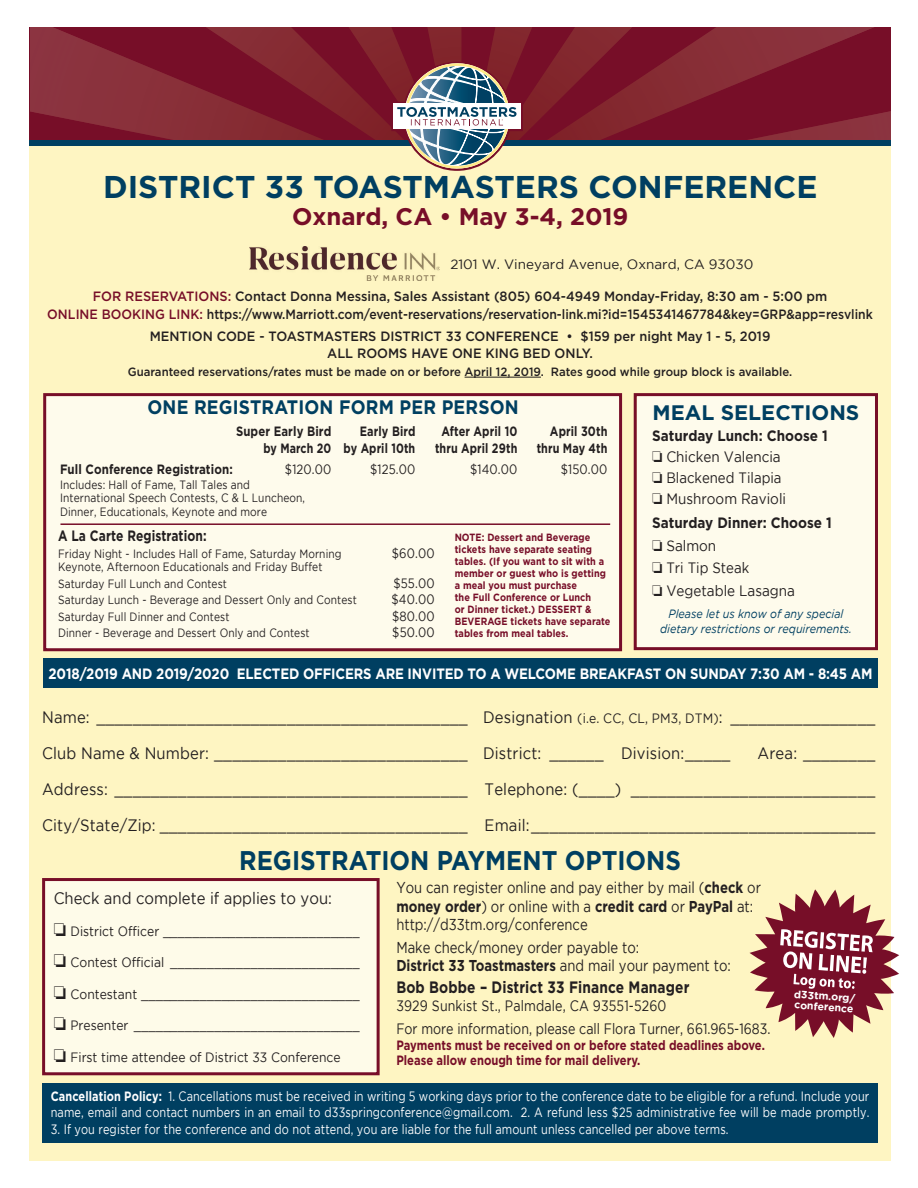
<style>
.page{position:relative;width:918px;height:1188px;background:#fff}
.page>*{position:absolute;margin:0;border:0;box-sizing:border-box;transform-origin:0 0}
.t1{font:700 31.5px "Gotham";color:#003f61}
.t2{font:700 27px "Gotham";color:#003f61;scale:.9 1}
.t3{font:700 24px "Gotham";color:#770e28}
.t4{font:700 21px "Gotham";color:#003f61}
.t5{font:700 19.5px "Gotham";letter-spacing:.01em;color:#003f61;scale:.9 1}
.t6{font:16.5px/36px "Gotham";letter-spacing:.01em;color:#231f20;scale:.9 1}
.t7{font:700 16.5px "Gotham";letter-spacing:.01em;color:#231f20;scale:.83 1}
.t8{font:15.75px/19.5px "Gotham";color:#231f20;scale:.83 1}
.t9{font:700 15.75px "Gotham";color:#231f20;scale:.83 1}
.t10{font:15px/22.5px "Gotham";color:#231f20;scale:.83 1}
.t11{font:700 15px "Gotham";letter-spacing:-.01em;color:#fff;scale:.88 1}
.t12{font:700 15px/24px "Gotham";color:#231f20;scale:.9 1}
.t13{font:15px "Gotham";color:#231f20;scale:.9 1}
.t14{font:15px "Gotham";color:#231f20;scale:.88 1}
.t15{font:700 15px "Gotham";color:#231f20;scale:.8 1}
.t16{font:13.5px/16.5px "Gotham";letter-spacing:.01em;color:#fff;scale:.81 1}
.t17{font:500 13.5px/18px "Gotham";color:#231f20;text-align:center;scale:.95 1}
.t18{font:13.5px "Gotham";color:#231f20;scale:.9 1}
.t19{font:700 13.5px/15px "Gotham";color:#770e28;scale:.83 1}
.t20{font:13.5px "Gotham";color:#231f20;scale:.85 1}
.t21{font:13.5px "Gotham";color:#231f20}
.t22{font:700 13.5px "Gotham";letter-spacing:.01em;color:#231f20;scale:.81 1}
.t23{font:700 13.5px "Gotham";letter-spacing:.01em;color:#231f20;scale:.85 1}
.t24{font:700 13.5px "Gotham";letter-spacing:.01em;color:#231f20;scale:.8 1}
.t25{font:700 13.5px "Gotham";letter-spacing:.01em;color:#231f20;scale:.79 1}
.t26{font:700 13.5px "Gotham";letter-spacing:.01em;color:#231f20;scale:.84 1}
.t27{font:12px/13.5px "Gotham";letter-spacing:.01em;color:#231f20;scale:.85 1}
.t28{font:500 12px "Gotham";color:#231f20;scale:.95 1}
.t29{font:italic 12px/15px "Gotham";color:#003f61;text-align:center;scale:.9 1}
.t30{font:700 10.5px/12px "Gotham";letter-spacing:.01em;color:#770e28;scale:.87 1}
.t31{font:700 10.5px/10.5px "Gotham";color:#fff}
.s1{color:#770e28}
.s2{font-weight:400}
.s3{font-size:13.5px}
.s4{font-weight:700}
</style>
<div class="page">
<div style="left:29px;top:27px;width:862px;height:1134px;background:#fef5c2"></div>
<div style="left:46px;top:395px;width:575px;height:255px;background:#fefbec"></div>
<div style="left:43px;top:393px;width:579px;height:258px;border:3px solid #770e28"></div>
<div style="left:637px;top:394px;width:240px;height:256px;background:#fefbec"></div>
<div style="left:634px;top:393px;width:244px;height:257px;border:3px solid #770e28"></div>
<hr style="left:465px;top:377px;width:76px;height:1px;background:#231f20">
<div style="left:43px;top:659px;width:835px;height:29px;background:#003f61"></div>
<div style="left:44px;top:880px;width:334px;height:195px;background:#fefbe9"></div>
<div style="left:42px;top:878px;width:338px;height:197px;border:3px solid #770e28"></div>
<div style="left:42px;top:1083px;width:836px;height:60px;background:#003f61"></div>
<svg style="left:30px;top:27px;width:861px;height:113px;background:#7e1d2e"></svg>
<div style="left:30px;top:140px;width:861px;height:6px;background:#003f61"></div>
<svg style="left:391px;top:61px;width:132px;height:110px;background:#959094"></svg>
<svg style="left:750px;top:889px;width:149px;height:149px"></svg>
<hr style="left:60px;top:523px;width:550px;height:2px;background:#770e28">
<img style="left:250px;top:246px;width:189px;height:35px">
<h1 class="t1" style="left:103px;top:169px;width:279px">District 33 TOASTMASTE</h1>
<h1 class="t1" style="left:536px;top:169px;width:279px">RS CON FERENCE</h1>
<h3 class="t3" style="left:292px;top:203px;width:338px">Oxnard, CA • May 3-4, 2019</h3>
<p class="t21" style="left:450px;top:257px;width:304px">2101 W. Vineyard Avenue, Oxnard, CA 93030</p>
<p class="t17" style="left:47px;top:286px;width:870px"><span class="s1">For Reservations:</span> Contact Donna Messina, Sales Assistant (805) 604-4949 Monday-Friday, 8:30 am - 5:00 pm<br><span class="s1">Online Booking Link:</span> https://www.Marriott.com/event-reservations/reservation-link.mi?id=1545341467784&amp;key=GRP&amp;app=resvlink</p>
<p class="t17" style="left:327px;top:328px;width:468px;line-height:16.5px;text-align:left;text-indent:-178px">Mention Code - Toastmasters District 33 conference • $159 per night May 1 - 5, 2019<br>All rooms have ONE</p>
<p class="t17" style="left:486px;top:343px;width:115px">king bed only.</p>
<p class="t28" style="left:128px;top:364px;width:701px">Guaranteed reservations/rates must be made on or before April 12, 2019. Rates good while group block is available.</p>
<p class="t5" style="left:148px;top:396px;width:414px">One Registration Form Per Person</p>
<p class="t26" style="left:236px;top:424px;width:115px">Super Early Bird</p>
<p class="t22" style="left:360px;top:424px;width:91px">Early Bird A</p>
<p class="t22" style="left:450px;top:424px;width:110px">fter April 10 A</p>
<p class="t22" style="left:559px;top:424px;width:62px">pril 30th</p>
<p class="t25" style="left:264px;top:440px;width:194px">by March 20 by April 10th</p>
<p class="t24" style="left:435px;top:440px;width:104px">thru April 29th</p>
<p class="t24" style="left:537px;top:440px;width:90px">thru May 4th</p>
<p class="t23" style="left:60px;top:461px;width:205px">Full Conference Registration:</p>
<p class="t20" style="left:285px;top:462px;width:56px">$120.00</p>
<p class="t20" style="left:370px;top:462px;width:55px">$125.00</p>
<p class="t20" style="left:470px;top:462px;width:57px">$140.00</p>
<p class="t20" style="left:561px;top:462px;width:56px">$150.00</p>
<p class="t27" style="left:60px;top:478px;width:290px">Includes: Hall of Fame, Tall Tales and<br>International Speech Contests, C &amp; L Luncheon,<br>Dinner, Educationals, Keynote and more</p>
<p class="t15" style="left:58px;top:527px;width:187px">A La Carte Registration:</p>
<p class="t27" style="left:58px;top:547px;width:335px">Friday Night - Includes Hall of Fame, Saturday Morning</p>
<p class="t20" style="left:392px;top:545px;width:52px">$60.00</p>
<p class="t27" style="left:58px;top:559px;width:313px;line-height:16.5px">Keynote, Afternoon Educationals and Friday Buffet<br>Saturday Full Lunch and Contest</p>
<p class="t30" style="left:455px;top:531px;width:176px">N OTE : Dessert and Beverage tickets have separate seating tables. (If you want to sit with a member or guest who is getting a meal you must purchase<br>the Full Conference or Lunch<br>or Dinner ticket.) DESSE</p>
<p class="t20" style="left:393px;top:575px;width:50px">$55.00</p>
<p class="t27" style="left:58px;top:593px;width:353px">Saturday Lunch - Beverage and Dessert Only and Contest</p>
<p class="t20" style="left:392px;top:592px;width:52px">$40.00</p>
<p class="t27" style="left:58px;top:610px;width:203px">Saturday Full Dinner and Contest</p>
<p class="t20" style="left:392px;top:608px;width:52px">$80.00</p>
<p class="t27" style="left:58px;top:626px;width:298px">Dinner - Beverage and Dessert Only and Contest</p>
<p class="t20" style="left:392px;top:625px;width:51px">$50.00</p>
<p class="t30" style="left:570px;top:603px;width:27px">RT &amp;</p>
<p class="t30" style="left:455px;top:615px;width:181px;text-indent:56px">tickets have separate tables from meal tables.</p>
<p class="t30" style="left:455px;top:615px;width:16px">BEVE</p>
<p class="t30" style="left:481px;top:615px;width:17px">RAGE</p>
<p class="t4" style="left:653px;top:401px;width:17px">MEA</p>
<p class="t4" style="left:701px;top:401px;width:143px">L SELECTIONS</p>
<p class="t12" style="left:652px;top:424px;width:197px">Saturday Lunch: Choose 1</p>
<p class="t13" style="left:652px;top:449px;width:144px">□ Chicken Valencia</p>
<p class="t14" style="left:652px;top:470px;width:148px">□ Blackened Tilapia</p>
<p class="t12" style="left:652px;top:487px;width:201px">□ <span class="s2">Mushroom Ravioli<br></span>Saturday Dinner: Choose 1</p>
<p class="t13" style="left:652px;top:537px;width:73px">□ Salmon</p>
<p class="t14" style="left:652px;top:560px;width:112px">□ Tri Tip Steak</p>
<p class="t13" style="left:652px;top:582px;width:160px">□ Vegetable Lasagna</p>
<p class="t29" style="left:660px;top:607px;width:215px">Please let us know of any special dietary restrictions or requirements.</p>
<p class="t11" style="left:49px;top:665px;width:556px">2018/2019 and 2019/2020 Elected Officers are invited to a Welco</p>
<p class="t11" style="left:556px;top:665px;width:362px">me Breakfast on Sunday 7:30 am - 8:45 am</p>
<p class="t6" style="left:42px;top:699px;width:927px">Name: _________________________________________ Designation <span class="s3">(i.e. CC, CL, PM3, DTM)</span>: ________________<br>Club Name &amp; Number: ____________________________ District: ______ Division:_____</p>
<p class="t6" style="left:42px;top:735px;width:927px;text-align:justify;text-indent:716px">Area: ________ Address: _______________________________________ Telephone: (____) ___________________________ City/State/Zip: __________________________________ Email:______________________________________</p>
<h2 class="t2" style="left:239px;top:845px;width:492px">Registration Payment Options</h2>
<p class="t6" style="left:54px;top:880px;width:311px">Check and complete if applies to you:</p>
<p class="t18" style="left:54px;top:923px;width:342px">□ District Officer ___________________________</p>
<p class="t18" style="left:54px;top:955px;width:342px">□ Contest Official __________________________</p>
<p class="t18" style="left:54px;top:986px;width:342px">□ Contestant ______________________________</p>
<p class="t18" style="left:54px;top:1018px;width:342px">□ Presenter _______________________________</p>
<p class="t18" style="left:54px;top:1049px;width:321px">□ First time attendee of District 33 Conference</p>
<p class="t16" style="left:51px;top:1087px;width:1012px"><span class="s4">Cancellation Policy:</span> 1. Cancellations must be received in writing 5 working days prior to the conference date to be eligible for a refund. Include your name, email and contact numbers in an email to d33springconference@gmail.com. 2. A refund less $25 administrative fee will be made promptly.</p>
<p class="t16" style="left:51px;top:1120px;width:838px">3. If you register for the conference and do not attend, you are liable for the full amount unless cancelled per above terms.</p>
<p class="t8" style="left:396px;top:877px;width:441px">You can register online and pay either by mail (<span class="s4">check</span> or <span class="s4">money order</span>) or online with a <span class="s4">credit card</span> or <span class="s4">PayPal</span> at:</p>
<p class="t8" style="left:396px;top:913px;width:294px;line-height:22.5px">http://d33tm.org/conference<br>Make check/money order payable to:</p>
<p class="t9" style="left:396px;top:956px;width:404px">District 33 Toastmasters <span class="s2">and mail your payment to:</span></p>
<p class="t7" style="left:396px;top:978px;width:355px">Bob Bobbe – District 33 Finance Manager</p>
<p class="t10" style="left:396px;top:994px;width:452px">3929 Sunkist St., Palmdale, CA 93551-5260<br>For more information, please call Flora Turner, 661.965-1683.</p>
<p class="t19" style="left:396px;top:1038px;width:446px">Payments must be received on or before stated deadlines above.<br>Please allow enough time for mail delivery.</p>
<p class="t31" style="left:795px;top:989px;width:63px;rotate:4deg">d33tm.org/ conference</p>
</div>
